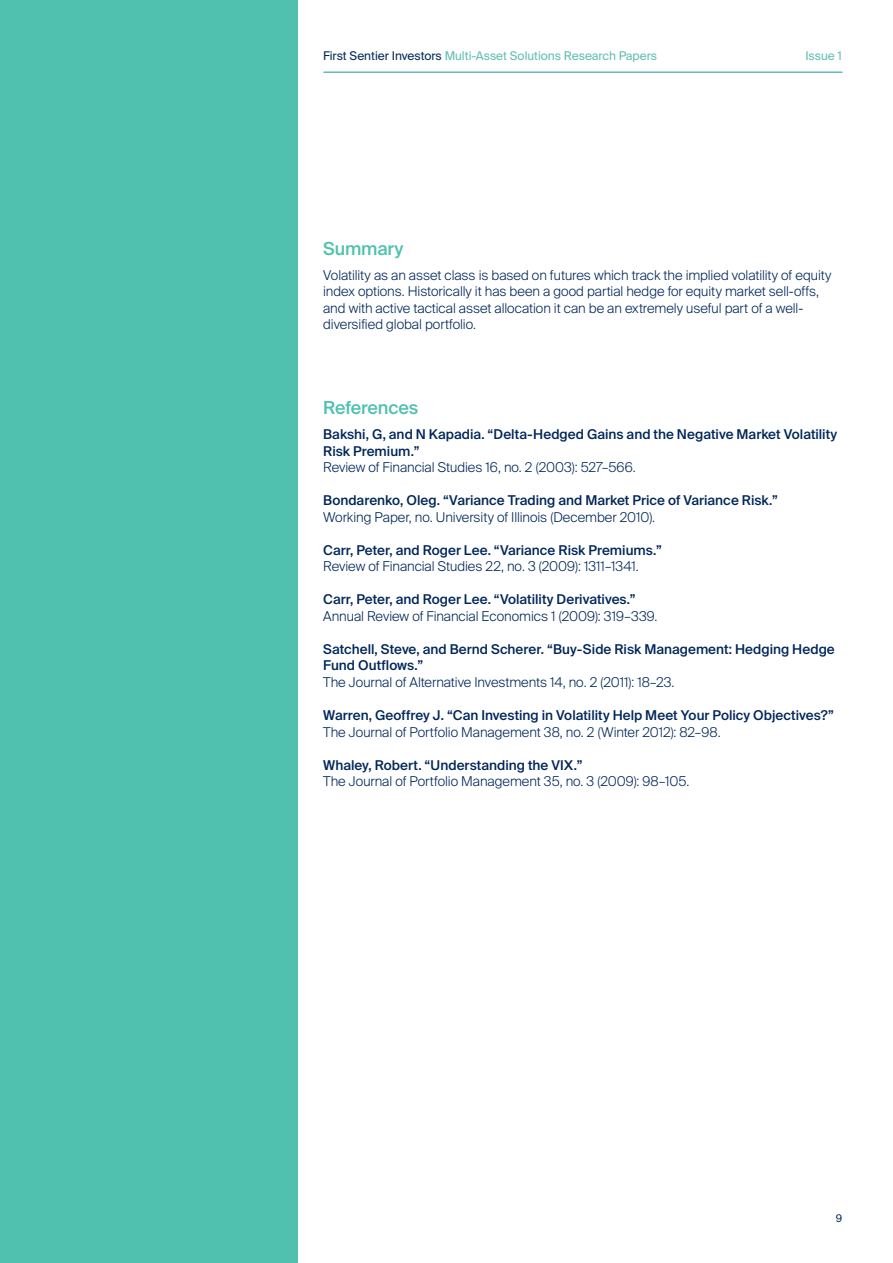
<style>
.page{position:relative;width:893px;height:1263px;background:#fff}
.page>*{position:absolute;margin:0;border:0;box-sizing:border-box;transform-origin:0 0}
.t1{font:500 18px "Suisse Intl";letter-spacing:-.01em;color:#50c1af}
.t2{font:300 13.5px/16.5px "Suisse Intl";color:#002659}
.t3{font:500 13.5px/16.5px "Suisse Intl";color:#002659}
.t4{font:12px "Suisse Intl";letter-spacing:-.005em;color:#60beb3}
.t5{font:10.5px "Suisse Intl";color:#022856}
.s1{color:#022856}
</style>
<div class="page">
<hr style="left:324px;top:71px;width:518px;height:2px;background:#60beb3">
<div style="left:0;top:0;width:298px;height:1263px;background:#50c1af"></div>
<p class="t4" style="left:323px;top:49px;width:336px"><span class="s1">First Sentier Investors</span> Multi-Asset Solutions Research Papers</p>
<p class="t4" style="left:805px;top:49px;width:38px">Issue 1</p>
<h1 class="t1" style="left:323px;top:238px;width:82px">Summary</h1>
<p class="t2" style="left:323px;top:267px;width:510px">Volatility as an asset class is based on futures which track the implied volatility of equity index options. Historically it has been a good partial hedge for equity market sell-offs, and with active tactical asset allocation it can be an extremely useful part of a well&shy;diversified global portfolio.</p>
<h1 class="t1" style="left:323px;top:397px;width:97px">References</h1>
<p class="t3" style="left:323px;top:426px;width:516px">Bakshi, G, and N Kapadia. “Delta-Hedged Gains and the Negative Market Volatility<br>Risk Premium.”</p>
<p class="t2" style="left:323px;top:459px;width:314px">Review of Financial Studies 16, no. 2 (2003): 527–566.</p>
<p class="t3" style="left:323px;top:492px;width:456px">Bondarenko, Oleg. “Variance Trading and Market Price of Variance Risk.”</p>
<p class="t2" style="left:323px;top:509px;width:334px">Working Paper, no. University of Illinois (December 2010).</p>
<p class="t3" style="left:323px;top:542px;width:340px">Carr, Peter, and Roger Lee. “Variance Risk Premiums.”</p>
<p class="t2" style="left:323px;top:558px;width:317px">Review of Financial Studies 22, no. 3 (2009): 1311–1341.</p>
<p class="t3" style="left:323px;top:591px;width:314px">Carr, Peter, and Roger Lee. “Volatility Derivatives.”</p>
<p class="t2" style="left:323px;top:608px;width:336px">Annual Review of Financial Economics 1 (2009): 319–339.</p>
<p class="t3" style="left:323px;top:641px;width:513px">Satchell, Steve, and Bernd Scherer. “Buy-Side Risk Management: Hedging Hedge<br>Fund Outflows.”</p>
<p class="t2" style="left:323px;top:674px;width:353px">The Journal of Alternative Investments 14, no. 2 (2011): 18–23.</p>
<p class="t3" style="left:323px;top:707px;width:512px">Warren, Geoffrey J. “Can Investing in Volatility Help Meet Your Policy Objectives?”</p>
<p class="t2" style="left:323px;top:724px;width:399px">The Journal of Portfolio Management 38, no. 2 (Winter 2012): 82–98.</p>
<p class="t3" style="left:323px;top:757px;width:261px">Whaley, Robert. “Understanding the VIX.”</p>
<p class="t2" style="left:323px;top:773px;width:368px">The Journal of Portfolio Management 35, no. 3 (2009): 98–105.</p>
<p class="t5" style="left:836px;top:1212px;width:8px">9</p>
</div>
